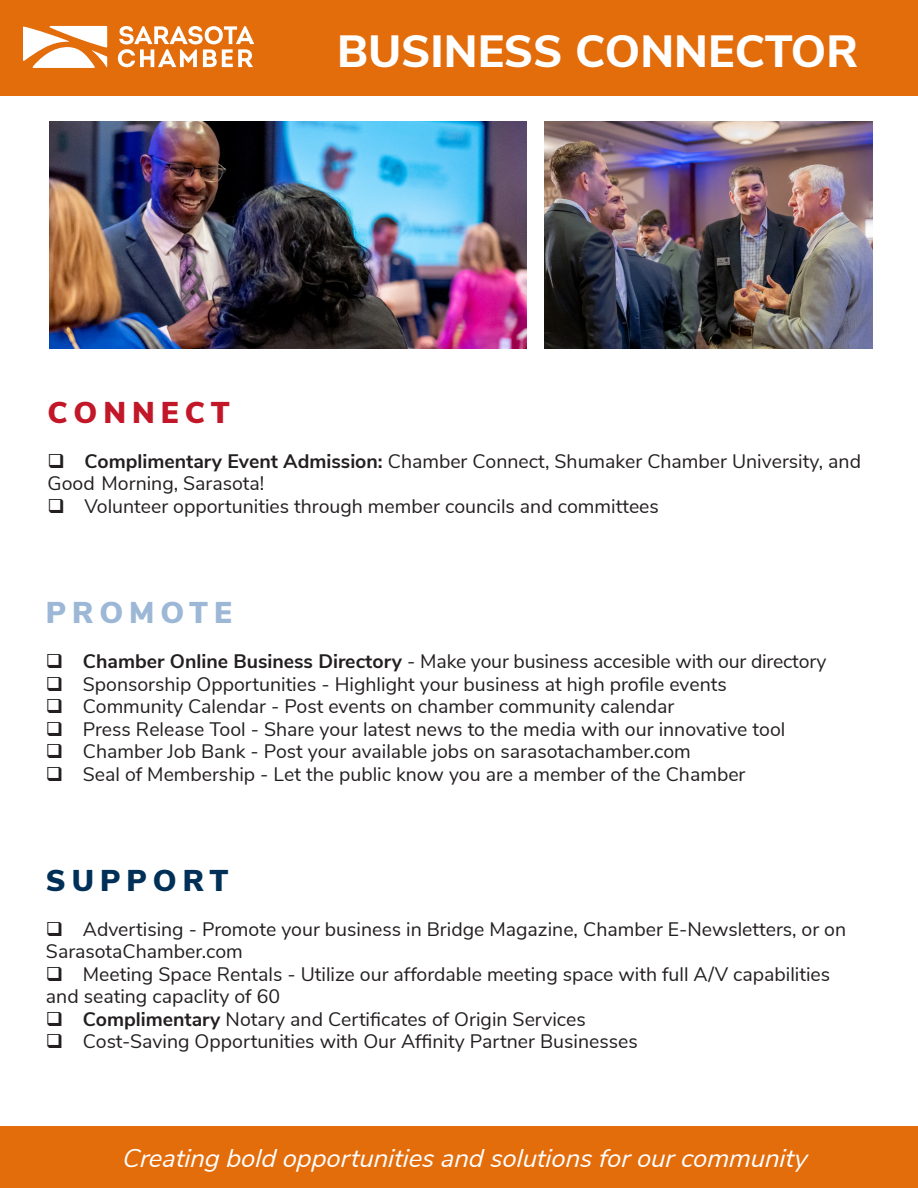
<style>
.page{position:relative;width:918px;height:1188px;background:#fff}
.page>*{position:absolute;margin:0;border:0;box-sizing:border-box;transform-origin:0 0}
.t1{font:800 45px "Nunito Sans";color:#fff}
.t2{font:900 30px "Nunito Sans";letter-spacing:.2em;color:#c21728}
.t3{font:900 30px "Nunito Sans";letter-spacing:.2em;color:#9cb8d6}
.t4{font:900 30px "Nunito Sans";letter-spacing:.2em;color:#003057}
.t5{font:italic 25.5px "Nunito Sans";color:#fff}
.t6{font:19.5px/22.5px "Nunito Sans";color:#231f20}
.s1{font-weight:700}
</style>
<div class="page">
<div style="left:0;top:0;width:918px;height:95px;background:#e36c0b"></div>
<svg style="left:23px;top:26px;width:84px;height:42px"></svg>
<svg style="left:118px;top:26px;width:136px;height:41px"></svg>
<div style="left:0;top:1127px;width:918px;height:61px;background:#e36c0b"></div>
<img style="left:50px;top:122px;width:476px;height:227px">
<img style="left:544px;top:122px;width:328px;height:227px">
<p class="t1" style="left:337px;top:18px;width:522px">BUSINESS CONNECTOR</p>
<p class="t2" style="left:48px;top:390px;width:184px">CONNECT</p>
<p class="t6" style="left:48px;top:449px;width:815px">❑ <span class="s1">Complimentary Event Admission:</span> Chamber Connect, Shumaker Chamber University, and<br>Good Morning, Sarasota!</p>
<p class="t6" style="left:48px;top:494px;width:613px">❑ Volunteer opportunities through member councils and committees</p>
<p class="t3" style="left:46px;top:591px;width:188px">PROMOTE</p>
<p class="t6" style="left:46px;top:649px;width:782px">❑ <span class="s1">Chamber Online Business Directory</span> - Make your business accesible with our directory</p>
<p class="t6" style="left:46px;top:671px;width:682px">❑ Sponsorship Opportunities - Highlight your business at high profile events</p>
<p class="t6" style="left:46px;top:694px;width:630px">❑ Community Calendar - Post events on chamber community calendar</p>
<p class="t6" style="left:46px;top:716px;width:741px">❑ Press Release Tool - Share your latest news to the media with our innovative tool</p>
<p class="t6" style="left:46px;top:739px;width:646px">❑ Chamber Job Bank - Post your available jobs on sarasotachamber.com</p>
<p class="t6" style="left:46px;top:761px;width:701px">❑ Seal of Membership - Let the public know you are a member of the Chamber</p>
<p class="t4" style="left:46px;top:858px;width:184px">SUPPORT</p>
<p class="t6" style="left:46px;top:917px;width:802px">❑ Advertising - Promote your business in Bridge Magazine, Chamber E-Newsletters, or on<br>SarasotaChamber.com</p>
<p class="t6" style="left:46px;top:962px;width:786px">❑ Meeting Space Rentals - Utilize our affordable meeting space with full A/V capabilities and seating capacIity of 60</p>
<p class="t6" style="left:46px;top:1007px;width:541px">❑ <span class="s1">Complimentary</span> Notary and Certificates of Origin Services</p>
<p class="t6" style="left:46px;top:1029px;width:593px">❑ Cost-Saving Opportunities with Our Affinity Partner Businesses</p>
<p class="t5" style="left:122px;top:1139px;width:692px">Creating bold opportunities and solutions forourcommunity</p>
</div>
